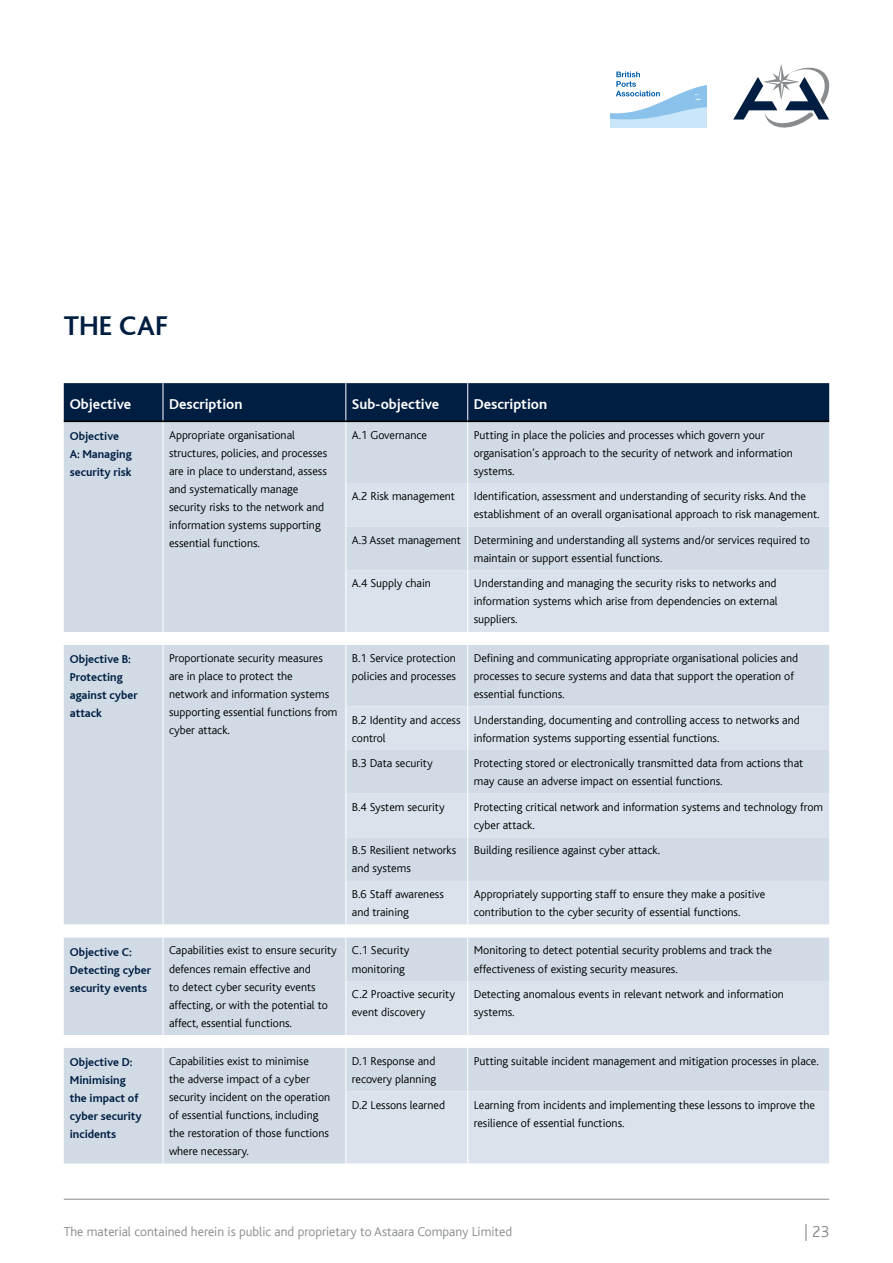
<style>
.page{position:relative;width:893px;height:1263px;background:#fff}
.page>*{position:absolute;margin:0;border:0;box-sizing:border-box;transform-origin:0 0}
.t1{font:700 28.5px "Bliss";color:#001e42}
.t2{font:300 16.5px "Bliss";color:#888c8e}
.t3{font:700 15px "Bliss";color:#fff}
.t4{font:300 13.5px "Bliss";color:#888c8e}
.t5{font:300 12px/18px "Bliss";color:#000}
.t6{font:700 12px/18px "Bliss";color:#001e42}
</style>
<div class="page">
<hr style="left:64px;top:1199px;width:765px;height:1px;background:#888c8e">
<div style="left:64px;top:383px;width:765px;height:38px;background:#001e42"></div>
<div style="left:64px;top:422px;width:765px;height:741px;background:#d0dbe5"></div>
<svg style="left:347px;top:483px;width:482px;height:680px;background:#d6e0e9"></svg>
<svg style="left:64px;top:632px;width:765px;height:416px;background:#d7e0e9"></svg>
<hr style="left:163px;top:383px;width:1px;height:38px;background:#fff">
<hr style="left:346px;top:383px;width:1px;height:38px;background:#fff">
<hr style="left:467px;top:383px;width:1px;height:38px;background:#fff">
<hr style="left:163px;top:422px;width:1px;height:61px;background:#fff">
<hr style="left:346px;top:422px;width:1px;height:61px;background:#fff">
<hr style="left:467px;top:422px;width:1px;height:61px;background:#fff">
<hr style="left:163px;top:483px;width:1px;height:44px;background:#fff">
<hr style="left:346px;top:483px;width:1px;height:44px;background:#fff">
<hr style="left:467px;top:483px;width:1px;height:44px;background:#fff">
<hr style="left:163px;top:527px;width:1px;height:43px;background:#fff">
<hr style="left:346px;top:527px;width:1px;height:43px;background:#fff">
<hr style="left:467px;top:527px;width:1px;height:43px;background:#fff">
<hr style="left:163px;top:570px;width:1px;height:62px;background:#fff">
<hr style="left:346px;top:570px;width:1px;height:62px;background:#fff">
<hr style="left:467px;top:570px;width:1px;height:62px;background:#fff">
<svg style="left:163px;top:632px;width:1px;height:13px"></svg>
<svg style="left:346px;top:632px;width:1px;height:13px"></svg>
<svg style="left:467px;top:632px;width:1px;height:13px"></svg>
<hr style="left:163px;top:645px;width:1px;height:61px;background:#fff">
<hr style="left:346px;top:645px;width:1px;height:61px;background:#fff">
<hr style="left:467px;top:645px;width:1px;height:61px;background:#fff">
<hr style="left:163px;top:706px;width:1px;height:44px;background:#fff">
<hr style="left:346px;top:706px;width:1px;height:44px;background:#fff">
<hr style="left:467px;top:706px;width:1px;height:44px;background:#fff">
<hr style="left:163px;top:750px;width:1px;height:44px;background:#fff">
<hr style="left:346px;top:750px;width:1px;height:44px;background:#fff">
<hr style="left:467px;top:750px;width:1px;height:44px;background:#fff">
<hr style="left:163px;top:794px;width:1px;height:43px;background:#fff">
<hr style="left:346px;top:794px;width:1px;height:43px;background:#fff">
<hr style="left:467px;top:794px;width:1px;height:43px;background:#fff">
<hr style="left:163px;top:837px;width:1px;height:44px;background:#fff">
<hr style="left:346px;top:837px;width:1px;height:44px;background:#fff">
<hr style="left:467px;top:837px;width:1px;height:44px;background:#fff">
<hr style="left:163px;top:881px;width:1px;height:44px;background:#fff">
<hr style="left:346px;top:881px;width:1px;height:44px;background:#fff">
<hr style="left:467px;top:881px;width:1px;height:44px;background:#fff">
<svg style="left:163px;top:925px;width:1px;height:12px"></svg>
<svg style="left:346px;top:925px;width:1px;height:12px"></svg>
<svg style="left:467px;top:925px;width:1px;height:12px"></svg>
<hr style="left:163px;top:937px;width:1px;height:44px;background:#fff">
<hr style="left:346px;top:937px;width:1px;height:44px;background:#fff">
<hr style="left:467px;top:937px;width:1px;height:44px;background:#fff">
<hr style="left:163px;top:981px;width:1px;height:54px;background:#fff">
<hr style="left:346px;top:981px;width:1px;height:54px;background:#fff">
<hr style="left:467px;top:981px;width:1px;height:54px;background:#fff">
<svg style="left:163px;top:1035px;width:1px;height:13px"></svg>
<svg style="left:346px;top:1035px;width:1px;height:13px"></svg>
<svg style="left:467px;top:1035px;width:1px;height:13px"></svg>
<hr style="left:163px;top:1048px;width:1px;height:43px;background:#fff">
<hr style="left:346px;top:1048px;width:1px;height:43px;background:#fff">
<hr style="left:467px;top:1048px;width:1px;height:43px;background:#fff">
<hr style="left:163px;top:1091px;width:1px;height:72px;background:#fff">
<hr style="left:346px;top:1091px;width:1px;height:72px;background:#fff">
<hr style="left:467px;top:1091px;width:1px;height:72px;background:#fff">
<hr style="left:64px;top:421px;width:99px;height:1px;background:#000">
<hr style="left:163px;top:421px;width:183px;height:1px;background:#000">
<hr style="left:346px;top:421px;width:122px;height:1px;background:#000">
<hr style="left:468px;top:421px;width:361px;height:1px;background:#000">
<svg style="left:733px;top:64px;width:97px;height:64px"></svg>
<svg style="left:610px;top:72px;width:96px;height:56px"></svg>
<h1 class="t1" style="left:64px;top:310px;width:106px">THE CAF</h1>
<p class="t3" style="left:70px;top:396px;width:63px">Objective</p>
<p class="t3" style="left:169px;top:396px;width:75px">Description</p>
<p class="t3" style="left:352px;top:396px;width:89px">Sub-objective</p>
<p class="t3" style="left:474px;top:396px;width:75px">Description</p>
<p class="t6" style="left:70px;top:427px;width:64px">Objective<br>A: Managing security risk</p>
<p class="t5" style="left:169px;top:426px;width:160px">Appropriate organisational structures, policies, and processes are in place to understand, assess and systematically manage security risks to the network and information systems supporting essential functions.</p>
<p class="t5" style="left:352px;top:426px;width:77px">A.1 Governance</p>
<p class="t5" style="left:474px;top:426px;width:321px">Putting in place the policies and processes which govern your organisation’s approach to the security of network and information systems.</p>
<p class="t5" style="left:352px;top:487px;width:105px">A.2 Risk management</p>
<p class="t5" style="left:474px;top:487px;width:347px">Identification, assessment and understanding of security risks.And the establishment of an overall organisational approach to risk management.</p>
<p class="t5" style="left:474px;top:531px;width:338px;text-indent:-122px">A.3 Asset management Determining and understanding all systems and/or services required to maintain or support essential functions.</p>
<p class="t5" style="left:352px;top:575px;width:81px">A.4 Supply chain</p>
<p class="t5" style="left:474px;top:575px;width:305px;text-align:justify">Understanding and managing the security risks to networks and information systems which arise from dependencies on external suppliers.</p>
<p class="t6" style="left:70px;top:651px;width:70px">Objective B:<br>Protecting against cyber attack</p>
<p class="t5" style="left:169px;top:649px;width:170px">Proportionate security measures are in place to protect the<br>network and information systems supporting essential functions from cyber attack.</p>
<p class="t5" style="left:352px;top:649px;width:106px">B.1 Service protection policies and processes</p>
<p class="t5" style="left:474px;top:649px;width:326px">Defining and communicating appropriate organisational policies and processes to secure systems and data that support the operation of essential functions.</p>
<p class="t5" style="left:352px;top:711px;width:110px">B.2 Identity and access control</p>
<p class="t5" style="left:474px;top:711px;width:328px">Understanding, documenting and controlling access to networks and information systems supporting essential functions.</p>
<p class="t5" style="left:352px;top:754px;width:82px">B.3 Data security</p>
<p class="t5" style="left:474px;top:754px;width:331px">Protecting stored or electronically transmitted data from actions that may cause an adverse impact on essential functions.</p>
<p class="t5" style="left:352px;top:798px;width:94px">B.4 System security</p>
<p class="t5" style="left:474px;top:798px;width:351px">Protecting critical network and information systems and technology from cyber attack.</p>
<p class="t5" style="left:352px;top:842px;width:106px">B.5 Resilient networks and systems</p>
<p class="t5" style="left:474px;top:842px;width:188px">Building resilience against cyber attack.</p>
<p class="t5" style="left:352px;top:885px;width:93px">B.6 Staff awareness and training</p>
<p class="t5" style="left:474px;top:885px;width:293px">Appropriately supporting staff to ensure they make a positive contribution to the cyber security of essential functions.</p>
<p class="t6" style="left:70px;top:943px;width:83px">Objective C:<br>Detecting cyber security events</p>
<p class="t5" style="left:169px;top:942px;width:169px">Capabilities exist to ensure security defences remain effective and<br>to detect cyber security events affecting, or with the potential to affect, essential functions.</p>
<p class="t5" style="left:352px;top:942px;width:59px">C.1 Security monitoring</p>
<p class="t5" style="left:474px;top:942px;width:300px">Monitoring to detect potential security problems and track the effectiveness of existing security measures.</p>
<p class="t5" style="left:352px;top:985px;width:105px">C.2 Proactive security event discovery</p>
<p class="t5" style="left:474px;top:985px;width:312px">Detecting anomalous events in relevant network and information systems.</p>
<p class="t6" style="left:70px;top:1054px;width:74px">Objective D:<br>Minimising the impact of cyber security incidents</p>
<p class="t5" style="left:169px;top:1052px;width:163px">Capabilities exist to minimise<br>the adverse impact of a cyber security incident on the operation of essential functions, including the restoration of those functions where necessary.</p>
<p class="t5" style="left:352px;top:1052px;width:86px">D.1 Response and recovery planning</p>
<p class="t5" style="left:474px;top:1052px;width:347px">Putting suitable incident management and mitigation processes in place.</p>
<p class="t5" style="left:352px;top:1096px;width:95px">D.2 Lessons learned</p>
<p class="t5" style="left:474px;top:1096px;width:343px">Learning from incidents and implementing these lessons to improve the resilience of essential functions.</p>
<p class="t4" style="left:64px;top:1224px;width:450px">The material contained herein is public and proprietary to Astaara Company Limited</p>
<h2 class="t2" style="left:804px;top:1223px;width:27px">| 23</h2>
</div>
